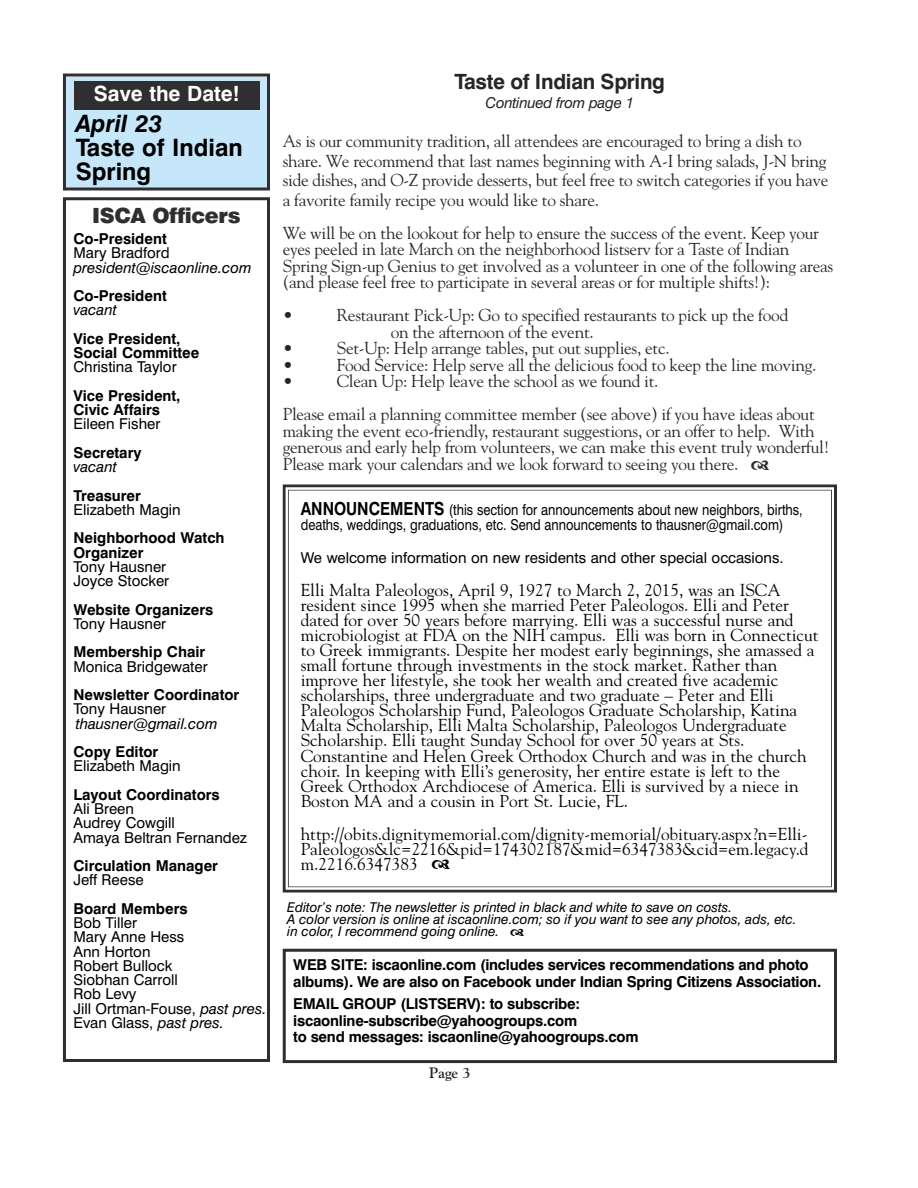
<style>
.page{position:relative;width:918px;height:1188px;background:#fff}
.page>*{position:absolute;margin:0;border:0;box-sizing:border-box;transform-origin:0 0}
.t1{font:700 24px/24px "Swiss 721 BT";color:#000}
.t2{font:italic 700 24px "Swiss 721 BT";color:#000}
.t3{font:700 21px "Swiss 721 BT";letter-spacing:-.015em;color:#272627}
.t4{font:700 21px "Swiss 721 BT";color:#fff}
.t5{font:900 21px "Swiss 721 BT";letter-spacing:-.015em;color:#312e31}
.t6{font:17.25px/15px "Goudy";color:#000}
.t7{font:17.25px/16.5px "Goudy";letter-spacing:-.015em;color:#272627}
.t8{font:700 15px/14.2px "Swiss 721 BT";color:#000}
.t9{font:15px/14.2px "Swiss 721 BT";color:#000}
.t10{font:15px/15px "Swiss 721 BT";color:#000;scale:.86 1}
.t11{font:italic 15px "Swiss 721 BT";color:#000}
.t12{font:italic 15px "Swiss 721 BT";letter-spacing:-.015em;color:#272627}
.t13{font:700 15px "Goudy";color:#272627}
.t14{font:italic 13.5px/12px "Swiss 721 BT";color:#000}
.s1{font-style:italic}
.s2{font-weight:700;font-size:18px}
</style>
<div class="page">
<div style="left:66px;top:77px;width:201px;height:110px;background:#c6e6fa"></div>
<div style="left:63px;top:74px;width:207px;height:116px;border:3px solid #312e31"></div>
<div style="left:74px;top:81px;width:186px;height:28px;background:#312e31"></div>
<div style="left:63px;top:197px;width:207px;height:865px;border:3px solid #312e31"></div>
<div style="left:283px;top:949px;width:554px;height:114px;border:3px solid #312e31"></div>
<svg style="left:283px;top:484px;width:554px;height:408px;background:#5a575a"></svg>
<svg style="left:286px;top:488px;width:548px;height:401px"></svg>
<svg style="left:432px;top:860px;width:18px;height:9px"></svg>
<p class="t4" style="left:94px;top:86px;width:147px">Save the Date!</p>
<h1 class="t2" style="left:76px;top:115px;width:88px">April 23</h1>
<h1 class="t1" style="left:76px;top:138px;width:169px">Taste of Indian<br>Spring</h1>
<p class="t5" style="left:92px;top:208px;width:150px">ISCA Officers</p>
<p class="t8" style="left:73px;top:233px;width:95px">Co-President</p>
<p class="t9" style="left:73px;top:247px;width:98px">Mary Bradford</p>
<p class="t11" style="left:73px;top:262px;width:180px">president@iscaonline.com</p>
<p class="t8" style="left:73px;top:290px;width:95px">Co-President</p>
<p class="t11" style="left:73px;top:304px;width:45px">vacant</p>
<p class="t8" style="left:73px;top:333px;width:127px">Vice President,<br>Social Committee</p>
<p class="t9" style="left:73px;top:361px;width:105px">Christina Taylor</p>
<p class="t8" style="left:73px;top:390px;width:109px">Vice President,<br>Civic Affairs</p>
<p class="t9" style="left:73px;top:418px;width:88px">Eileen Fisher</p>
<p class="t8" style="left:73px;top:447px;width:70px">Secretary</p>
<p class="t11" style="left:73px;top:461px;width:45px">vacant</p>
<p class="t8" style="left:73px;top:490px;width:69px">Treasurer</p>
<p class="t9" style="left:73px;top:504px;width:109px">Elizabeth Magin</p>
<p class="t8" style="left:73px;top:532px;width:153px">Neighborhood Watch<br>Organizer</p>
<p class="t9" style="left:73px;top:561px;width:97px">Tony Hausner<br>Joyce Stocker</p>
<p class="t8" style="left:73px;top:604px;width:141px">Website Organizers</p>
<p class="t9" style="left:73px;top:618px;width:94px">Tony Hausner</p>
<p class="t8" style="left:73px;top:646px;width:133px">Membership Chair</p>
<p class="t9" style="left:73px;top:661px;width:136px">Monica Bridgewater</p>
<p class="t8" style="left:73px;top:689px;width:167px">Newsletter Coordinator</p>
<p class="t9" style="left:73px;top:703px;width:94px">Tony Hausner</p>
<p class="t11" style="left:76px;top:718px;width:143px">thausner@gmail.com</p>
<p class="t8" style="left:73px;top:746px;width:86px">Copy Editor</p>
<p class="t9" style="left:73px;top:760px;width:109px">Elizabeth Magin</p>
<p class="t8" style="left:73px;top:789px;width:148px">Layout Coordinators</p>
<p class="t9" style="left:73px;top:803px;width:175px">Ali Breen<br>Audrey Cowgill<br>Amaya Beltran Fernandez</p>
<p class="t8" style="left:73px;top:860px;width:146px">Circulation Manager</p>
<p class="t9" style="left:73px;top:874px;width:72px">Jeff Reese</p>
<p class="t8" style="left:73px;top:903px;width:116px">Board Members</p>
<p class="t9" style="left:73px;top:917px;width:195px">Bob Tiller<br>Mary Anne Hess<br>Ann Horton<br>Robert Bullock<br>Siobhan Carroll<br>Rob Levy<br>Jill Ortman-Fouse, <span class="s1">past pres.<br></span>Evan Glass, <span class="s1">past pres.</span></p>
<p class="t3" style="left:455px;top:74px;width:212px">Taste of Indian Spring</p>
<p class="t12" style="left:486px;top:97px;width:150px">Continued from page 1</p>
<p class="t7" style="left:283px;top:133px;width:547px;line-height:19.5px">As is our community tradition, all attendees are encouraged to bring a dish to share. We recommend that last names beginning with A-I bring salads, J-N bring side dishes, and O-Z provide desserts, but feel free to switch categories if you have a favorite family recipe you would like to share.</p>
<p class="t7" style="left:283px;top:226px;width:552px">We will be on the lookout for help to ensure the success of the event. Keep your eyes peeled in late March on the neighborhood listserv for a Taste of Indian Spring Sign-up Genius to get involved as a volunteer in one of the following areas (and please feel free to participate in several areas or for multiple shifts!):</p>
<p class="t7" style="left:283px;top:308px;width:12px">•</p>
<p class="t7" style="left:391px;top:308px;width:399px;text-indent:-54px">Restaurant Pick-Up: Go to specified restaurants to pick up the food on the afternoon of the event.</p>
<p class="t7" style="left:283px;top:341px;width:12px">•</p>
<p class="t7" style="left:337px;top:341px;width:335px">Set-Up: Help arrange tables, put out supplies, etc.</p>
<p class="t7" style="left:283px;top:358px;width:12px">•</p>
<p class="t7" style="left:337px;top:358px;width:481px">Food Service: Help serve all the delicious food to keep the line moving.</p>
<p class="t7" style="left:283px;top:374px;width:12px">•</p>
<p class="t7" style="left:283px;top:366px;width:534px;line-height:33px;text-indent:54px">Clean Up: Help leave the school as we found it.<br>Please email a planning committee member (see above) if you have ideas about</p>
<p class="t7" style="left:283px;top:424px;width:548px">making the event eco-friendly, restaurant suggestions, or an offer to help. With generous and early help from volunteers, we can make this event truly wonderful!<br>Please mark your calendars and we look forward to seeing you there.</p>
<p class="t10" style="left:301px;top:504px;width:585px"><span class="s2">ANNOUNCEMENTS</span> (this section for announcements about new neighbors, births, deaths, weddings, graduations, etc. Send announcements to thausner@gmail.com)</p>
<p class="t9" style="left:301px;top:552px;width:485px">We welcome information on new residents and other special occasions.</p>
<p class="t6" style="left:301px;top:584px;width:519px">Elli Malta Paleologos, April 9, 1927 to March 2, 2015, was an ISCA resident since 1995 when she married Peter Paleologos. Elli and Peter dated for over 50 years before marrying. Elli was a successful nurse and microbiologist at FDA on the NIH campus. Elli was born in Connecticut to Greek immigrants. Despite her modest early beginnings, she amassed a small fortune through investments in the stock market. Rather than improve her lifestyle, she took her wealth and created five academic scholarships, three undergraduate and two graduate – Peter and Elli Paleologos Scholarship Fund, Paleologos Graduate Scholarship, Katina Malta Scholarship, Elli Malta Scholarship, Paleologos Undergraduate Scholarship. Elli taught Sunday School for over 50 years at Sts.<br>Constantine and Helen Greek Orthodox Church and was in the church choir. In keeping with Elli’s generosity, her entire estate is left to the Greek Orthodox Archdiocese of America. Elli is survived by a niece in Boston MA and a cousin in Port St. Lucie, FL.</p>
<p class="t6" style="left:301px;top:827px;width:509px;text-align:justify">http://obits.dignitymemorial.com/dignity-memorial/obituary.aspx?n=Elli-Paleologos&amp;lc=2216&amp;pid=174302187&amp;mid=6347383&amp;cid=em.legacy.d m.2216.6347383</p>
<p class="t14" style="left:287px;top:903px;width:511px">Editor’s note: The newsletter is printed in black and white to save on costs.<br>A color version is online at iscaonline.com; so if you want to see any photos, ads, etc. in color, I recommend going online.</p>
<p class="t8" style="left:293px;top:958px;width:530px;line-height:16.5px">WEB SITE: iscaonline.com (includes services recommendations and photo albums). We are also on Facebook under Indian Spring Citizens Association.</p>
<p class="t8" style="left:293px;top:997px;width:347px;line-height:16.5px">EMAIL GROUP (LISTSERV): to subscribe: iscaonline-subscribe@yahoogroups.com<br>to send messages: iscaonline@yahoogroups.com</p>
<p class="t13" style="left:429px;top:1067px;width:43px">Page 3</p>
</div>
